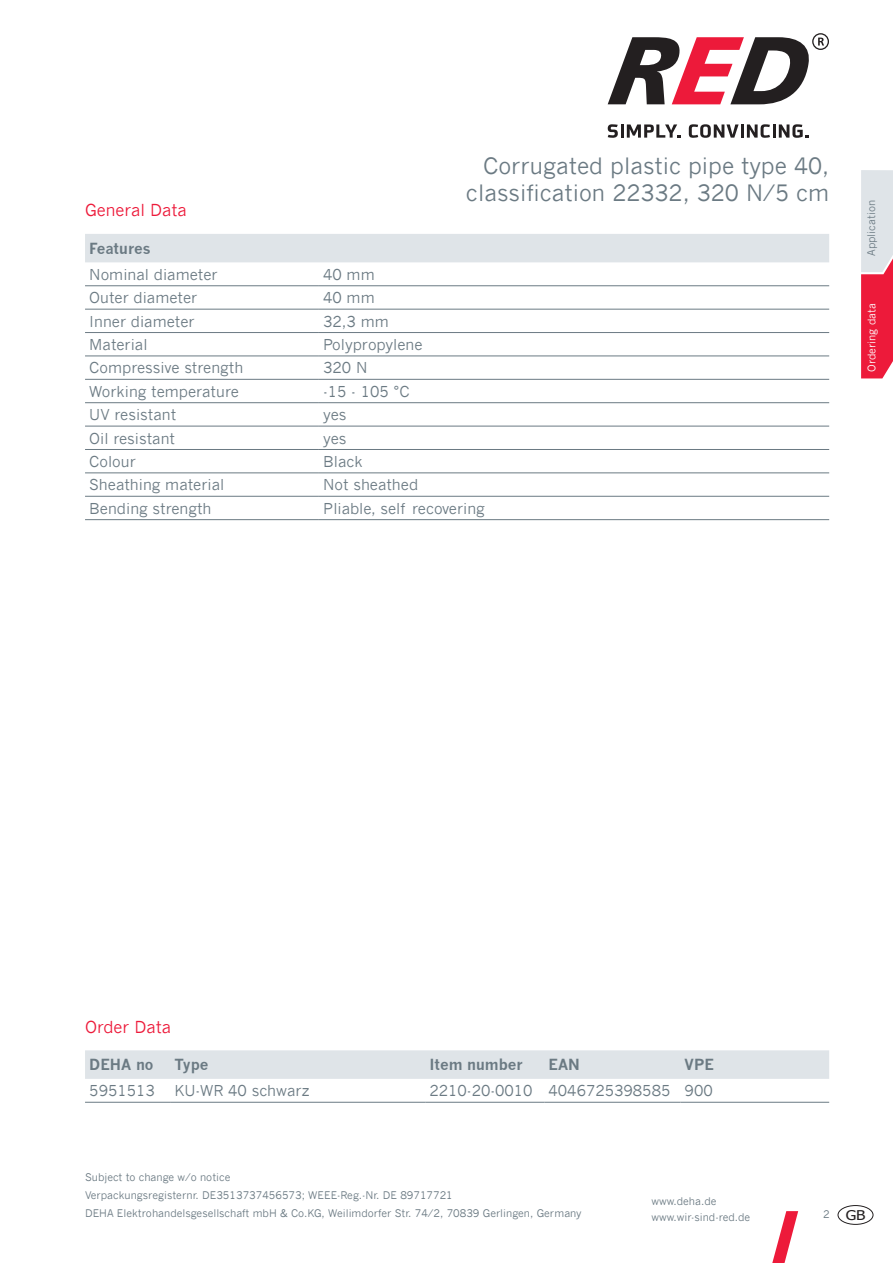
<style>
.page{position:relative;width:893px;height:1263px;background:#fff}
.page>*{position:absolute;margin:0;border:0;box-sizing:border-box;transform-origin:0 0}
.t1{font:22.5px/27px "News Gothic";color:#6b7a83;text-align:right}
.t2{font:16.5px "News Gothic";color:#ed1a3a}
.t3{font:15px "News Gothic";color:#6b7a83}
.t4{font:700 15px "News Gothic";color:#6b7a83}
.t5{font:13.5px "Tahoma";color:#231f20;scale:1.17 1}
.t6{font:10.5px/18px "News Gothic";color:#6b7a83}
.t7{font:10.5px "News Gothic";color:#fff}
.s1{font-family:"News Gothic";font-size:10.5px;color:#6b7a83}
</style>
<div class="page">
<svg style="left:608px;top:33px;width:221px;height:71px"></svg>
<svg style="left:608px;top:124px;width:10px;height:14px"></svg>
<hr style="left:620px;top:124px;width:3px;height:14px;background:#231f20">
<svg style="left:627px;top:124px;width:54px;height:14px"></svg>
<svg style="left:689px;top:124px;width:50px;height:14px"></svg>
<hr style="left:741px;top:124px;width:3px;height:14px;background:#231f20">
<svg style="left:747px;top:124px;width:23px;height:14px"></svg>
<hr style="left:772px;top:124px;width:3px;height:14px;background:#231f20">
<svg style="left:779px;top:124px;width:30px;height:14px"></svg>
<svg style="left:861px;top:170px;width:32px;height:208px;background:#e68092"></svg>
<svg style="left:772px;top:1211px;width:26px;height:52px"></svg>
<div style="left:838px;top:1205px;width:35px;height:19px;border:1px solid #231f20;border-radius:50%"></div>
<div style="left:85px;top:1050px;width:744px;height:29px;background:#dfe4e8"></div>
<hr style="left:85px;top:1102px;width:85px;height:1px;background:#6b7a83">
<hr style="left:170px;top:1102px;width:255px;height:1px;background:#6b7a83">
<hr style="left:425px;top:1102px;width:119px;height:1px;background:#6b7a83">
<hr style="left:544px;top:1102px;width:136px;height:1px;background:#6b7a83">
<hr style="left:680px;top:1102px;width:149px;height:1px;background:#6b7a83">
<div style="left:85px;top:234px;width:744px;height:28px;background:#dfe4e8"></div>
<hr style="left:85px;top:519px;width:234px;height:1px;background:#6b7a83">
<hr style="left:319px;top:519px;width:510px;height:1px;background:#6b7a83">
<hr style="left:85px;top:496px;width:234px;height:1px;background:#6b7a83">
<hr style="left:319px;top:496px;width:510px;height:1px;background:#6b7a83">
<hr style="left:85px;top:473px;width:234px;height:1px;background:#6b7a83">
<hr style="left:319px;top:473px;width:510px;height:1px;background:#6b7a83">
<hr style="left:85px;top:449px;width:234px;height:1px;background:#6b7a83">
<hr style="left:319px;top:449px;width:510px;height:1px;background:#6b7a83">
<hr style="left:85px;top:426px;width:234px;height:1px;background:#6b7a83">
<hr style="left:319px;top:426px;width:510px;height:1px;background:#6b7a83">
<hr style="left:85px;top:402px;width:234px;height:1px;background:#6b7a83">
<hr style="left:319px;top:402px;width:510px;height:1px;background:#6b7a83">
<hr style="left:85px;top:379px;width:234px;height:1px;background:#6b7a83">
<hr style="left:319px;top:379px;width:510px;height:1px;background:#6b7a83">
<hr style="left:85px;top:356px;width:234px;height:1px;background:#6b7a83">
<hr style="left:319px;top:356px;width:510px;height:1px;background:#6b7a83">
<hr style="left:85px;top:332px;width:234px;height:1px;background:#6b7a83">
<hr style="left:319px;top:332px;width:510px;height:1px;background:#6b7a83">
<hr style="left:85px;top:309px;width:234px;height:1px;background:#6b7a83">
<hr style="left:319px;top:309px;width:510px;height:1px;background:#6b7a83">
<hr style="left:85px;top:285px;width:234px;height:1px;background:#6b7a83">
<hr style="left:319px;top:285px;width:510px;height:1px;background:#6b7a83">
<h1 class="t1" style="left:466px;top:152px;width:365px">Corrugated plastic pipe type 40, classification 22332, 320 N/5 cm</h1>
<p class="t2" style="left:85px;top:200px;width:103px">General Data</p>
<p class="t4" style="left:89px;top:239px;width:63px">Features</p>
<p class="t3" style="left:89px;top:265px;width:130px">Nominal diameter</p>
<p class="t3" style="left:323px;top:265px;width:53px">40 mm</p>
<p class="t3" style="left:89px;top:289px;width:110px">Outer diameter</p>
<p class="t3" style="left:323px;top:289px;width:53px">40 mm</p>
<p class="t3" style="left:89px;top:312px;width:107px">Inner diameter</p>
<p class="t3" style="left:323px;top:312px;width:67px">32,3 mm</p>
<p class="t3" style="left:89px;top:336px;width:60px">Material</p>
<p class="t3" style="left:323px;top:336px;width:101px">Polypropylene</p>
<p class="t3" style="left:89px;top:359px;width:155px">Compressive strength</p>
<p class="t3" style="left:323px;top:359px;width:46px">320 N</p>
<p class="t3" style="left:89px;top:382px;width:151px">Working temperature</p>
<p class="t3" style="left:323px;top:382px;width:88px">-15 - 105 °C</p>
<p class="t3" style="left:89px;top:406px;width:88px">UV resistant</p>
<p class="t3" style="left:323px;top:406px;width:25px">yes</p>
<p class="t3" style="left:89px;top:429px;width:87px">Oil resistant</p>
<p class="t3" style="left:323px;top:429px;width:25px">yes</p>
<p class="t3" style="left:89px;top:452px;width:48px">Colour</p>
<p class="t3" style="left:323px;top:452px;width:41px">Black</p>
<p class="t3" style="left:89px;top:476px;width:137px">Sheathing material</p>
<p class="t3" style="left:323px;top:476px;width:97px">Not sheathed</p>
<p class="t3" style="left:89px;top:499px;width:124px">Bending strength</p>
<p class="t3" style="left:323px;top:499px;width:163px">Pliable, self recovering</p>
<p class="t6" style="left:862px;top:256px;width:57px;rotate:-90deg">Application</p>
<p class="t7" style="left:865px;top:372px;width:70px;rotate:-90deg">Ordering data</p>
<p class="t2" style="left:85px;top:1017px;width:87px">Order Data</p>
<p class="t4" style="left:89px;top:1055px;width:66px">DEHA no</p>
<p class="t4" style="left:174px;top:1055px;width:36px">Type</p>
<p class="t4" style="left:429px;top:1055px;width:95px">Item number</p>
<p class="t4" style="left:549px;top:1055px;width:33px">EAN</p>
<p class="t4" style="left:685px;top:1055px;width:31px">VPE</p>
<p class="t3" style="left:89px;top:1082px;width:67px">5951513</p>
<p class="t3" style="left:174px;top:1082px;width:137px">KU-WR 40 schwarz</p>
<p class="t3" style="left:429px;top:1082px;width:285px">2210-20-0010 4046725398585 900</p>
<p class="t6" style="left:85px;top:1168px;width:498px">Subject to change w/o notice<br>Verpackungsregisternr. DE3513737456573; WEEE-Reg.-Nr. DE 89717721<br>DEHA Elektrohandelsgesellschaft mbH &amp; Co.KG, Weilimdorfer Str. 74/2, 70839 Gerlingen, Germany</p>
<p class="t6" style="left:651px;top:1192px;width:100px;line-height:16.5px">www.deha.de www.wir-sind-red.de</p>
<p class="t5" style="left:823px;top:1206px;width:38px"><span class="s1">2</span> GB</p>
</div>
